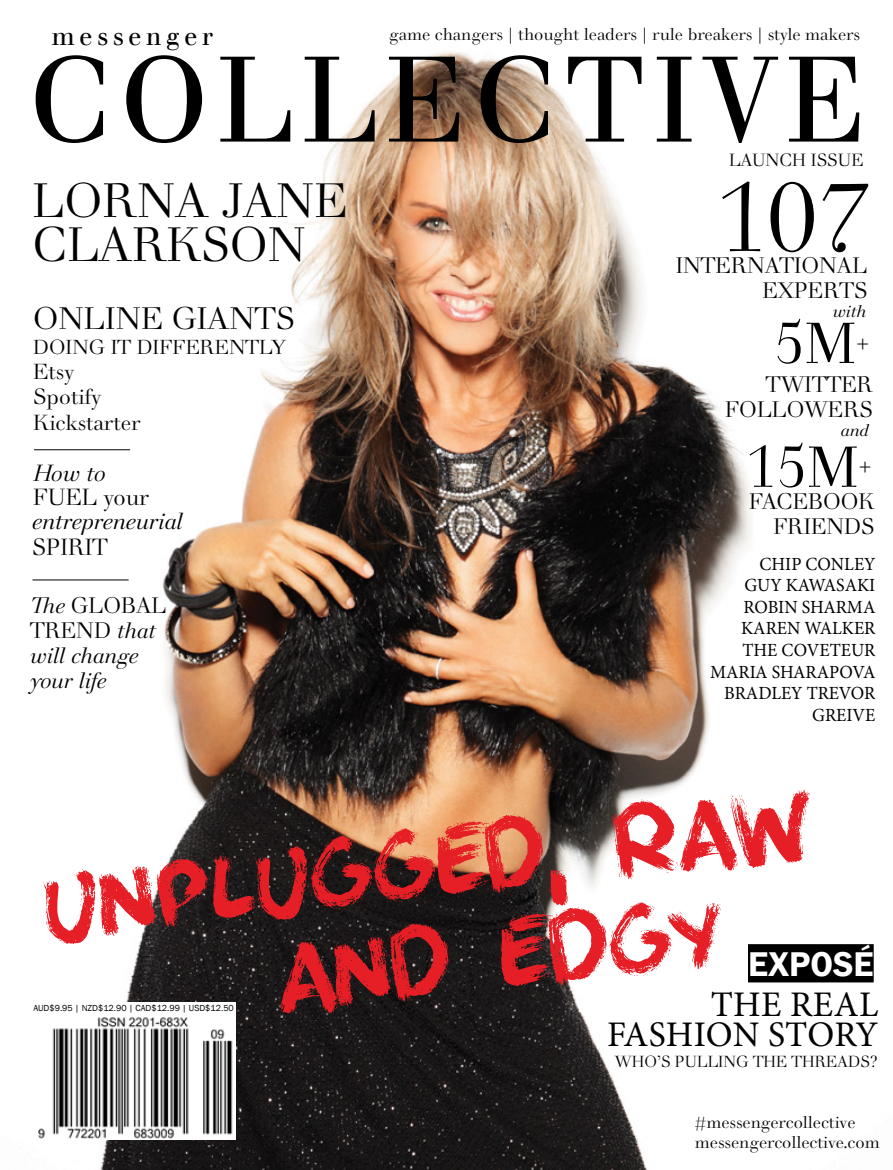
<style>
.page{position:relative;width:893px;height:1170px;background:#fff}
.page>*{position:absolute;margin:0;border:0;box-sizing:border-box;transform-origin:0 0}
.t1{font:118.65px "Walbaum LT";letter-spacing:.065em;color:#000}
.t2{font:111.3px/97.4px "Brushie Brushie";color:#e61e26}
.t3{font:92.7px "Walbaum 120 Pro";color:#000}
.t4{font:55.65px "Walbaum 120 Pro";color:#000}
.t5{font:46.5px/43.8px "Walbaum 120 Pro";color:#000}
.t6{font:36px "Minion Pro";color:#000}
.t7{font:600 35.25px "Franklin Gothic";color:#fff}
.t8{font:30px "Walbaum 120 Pro";color:#000}
.t9{font:24.45px "Walbaum LT";letter-spacing:.175em;color:#000}
.t10{font:italic 22.5px/26.2px "Walbaum 120 Pro";color:#000}
.t11{font:22.5px/24px "Walbaum 120 Pro";color:#000}
.t12{font:21.6px/42.3px "Walbaum 120 Pro";color:#000;text-align:right}
.t13{font:italic 21.6px/25.2px "Walbaum 120 Pro";color:#000}
.t14{font:21px/25.2px "Walbaum 120 Pro";color:#000}
.t15{font:19.5px "Walbaum 120 Pro";color:#000}
.t16{font:18.6px/21.6px "Minion Pro";color:#000;text-align:right}
.t17{font:16.95px "Walbaum 120 Pro";color:#000}
.t18{font:16.5px/19.8px "Walbaum 120 Pro";color:#000}
.t19{font:italic 16.5px "Walbaum 120 Pro";color:#000}
.t20{font:15.45px "Walbaum 120 Pro";color:#000}
.t21{font:9px "Franklin Gothic";color:#000}
.s1{font-style:italic}
.s2{font-style:normal}
</style>
<div class="page">
<img style="left:32px;top:52px;width:842px;height:1117px">
<div style="left:748px;top:944px;width:126px;height:38px;background:#000"></div>
<div style="left:29px;top:1001px;width:207px;height:138px;background:#fff"></div>
<img style="left:39px;top:1017px;width:194px;height:121px">
<hr style="left:34px;top:449px;width:96px;height:1px;background:#000">
<hr style="left:33px;top:579px;width:96px;height:1px;background:#000">
<p class="t9" style="left:52px;top:21px;width:162px">messenger</p>
<p class="t18" style="left:389px;top:25px;width:472px">game changers | thought leaders | rule breakers | style makers</p>
<p class="t1" style="left:29px;top:29px;width:839px">COLLECTIVE</p>
<p class="t5" style="left:33px;top:181px;width:316px">lorna jane clarkson</p>
<p class="t8" style="left:33px;top:300px;width:263px">online giants</p>
<p class="t15" style="left:33px;top:335px;width:255px">doing it differently</p>
<p class="t14" style="left:33px;top:360px;width:109px">Etsy<br>Spotify<br>Kickstarter</p>
<p class="t11" style="left:33px;top:462px;width:117px"><span class="s1">How to<br></span>FUEL your</p>
<p class="t10" style="left:32px;top:508px;width:152px">entrepreneurial<br><span class="s2">SPIRIT</span></p>
<p class="t13" style="left:30px;top:593px;width:58px">The <span class="s2">GLO</span></p>
<p class="t12" style="left:121px;top:585px;width:31px">BAL</p>
<p class="t12" style="left:30px;top:610px;width:17px">TREND</p>
<p class="t13" style="left:30px;top:619px;width:127px;text-indent:87px">that will change your life</p>
<p class="t17" style="left:729px;top:150px;width:136px">launch issue</p>
<p class="t3" style="left:715px;top:162px;width:155px">107</p>
<p class="t12" style="left:763px;top:270px;width:106px">Experts</p>
<p class="t4" style="left:774px;top:309px;width:84px">5M</p>
<p class="t12" style="left:676px;top:245px;width:193px">international</p>
<p class="t19" style="left:833px;top:300px;width:35px">with</p>
<p class="t12" style="left:766px;top:322px;width:109px">+<br>Twitter</p>
<p class="t12" style="left:725px;top:389px;width:149px">Followers</p>
<p class="t4" style="left:745px;top:433px;width:115px">15M</p>
<p class="t19" style="left:841px;top:420px;width:29px">and</p>
<p class="t12" style="left:749px;top:449px;width:124px;line-height:35.7px">+<br>Facebook</p>
<p class="t12" style="left:773px;top:506px;width:103px">Friends</p>
<p class="t16" style="left:710px;top:553px;width:167px">CHIP CONLEY<br>GUY KAWASAKI<br>ROBIN SHARMA<br>KAREN WALKER<br>THE COVETEUR<br>MARIA SHARAPOVA<br>BRADLEY TREVOR<br>GREIVE</p>
<p class="t2" style="left:260px;top:827px;width:552px;text-indent:-225px;rotate:-6deg">unplugged, raw and edgy</p>
<p class="t7" style="left:748px;top:942px;width:127px">EXPOSÉ</p>
<p class="t6" style="left:711px;top:980px;width:103px">THE REAL</p>
<p class="t6" style="left:607px;top:1010px;width:40px">FASHION</p>
<p class="t6" style="left:768px;top:1010px;width:23px">STORY</p>
<p class="t21" style="left:34px;top:1001px;width:202px">AUD$9.95 | NZD$12.90 | CAD$12.99 | USD$12.50</p>
<p class="t20" style="left:614px;top:1052px;width:94px">WHO’S PULLING</p>
<p class="t20" style="left:753px;top:1052px;width:74px">THE THREADS</p>
<p class="t20" style="left:870px;top:1052px;width:9px">?</p>
<p class="t18" style="left:695px;top:1113px;width:186px">#messengercollective messengercollective.com</p>
</div>
